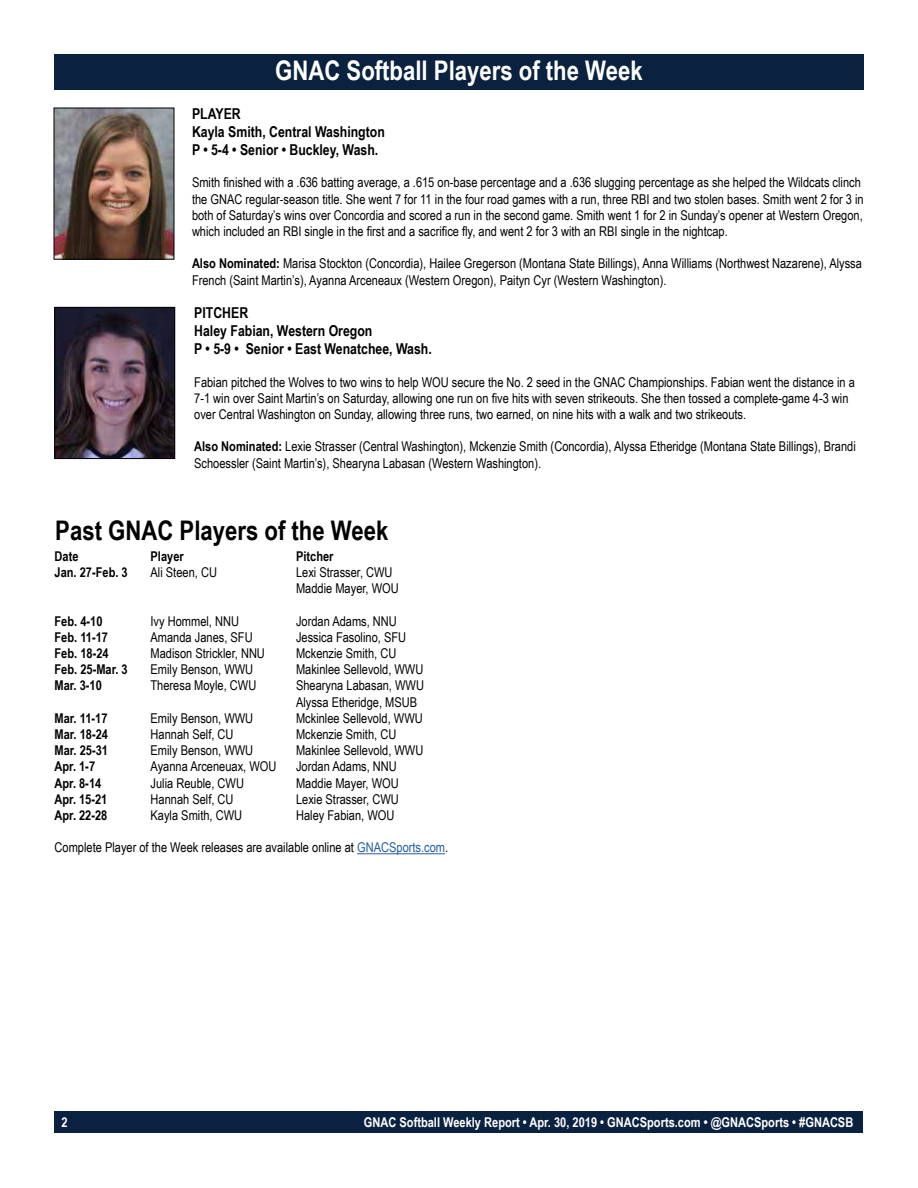
<style>
.page{position:relative;width:918px;height:1188px;background:#fff}
.page>*{position:absolute;margin:0;border:0;box-sizing:border-box;transform-origin:0 0}
.t1{font:700 27px "Arial Narrow";color:#fff}
.t2{font:700 27px "Arial Narrow";color:#000}
.t3{font:700 15px/18px "Arial Narrow";color:#000}
.t4{font:13.5px/16.2px "Arial Narrow";color:#000}
.t5{font:700 13.5px "Arial Narrow";color:#000}
.t6{font:700 13.5px "Arial Narrow";color:#fff}
.s1{font-weight:700}
.s2{color:#215e9e}
</style>
<div class="page">
<div style="left:55px;top:1111px;width:808px;height:22px;background:#0a2240"></div>
<div style="left:54px;top:54px;width:810px;height:36px;background:#0a2240"></div>
<img style="left:56px;top:110px;width:116px;height:148px">
<div style="left:54px;top:108px;width:120px;height:152px;border:1px solid #000"></div>
<hr style="left:357px;top:853px;width:88px;height:1px;background:#215e9e">
<img style="left:56px;top:309px;width:117px;height:148px">
<div style="left:54px;top:307px;width:121px;height:152px;border:1px solid #000"></div>
<h1 class="t1" style="left:275px;top:50px;width:369px">GNAC Softball Players of the Week</h1>
<p class="t3" style="left:192px;top:104px;width:194px">PLAYER<br>Kayla Smith, Central Washington<br>P • 5-4 • Senior • Buckley, Wash.</p>
<p class="t4" style="left:192px;top:174px;width:673px">Smith finished with a .636 batting average, a .615 on-base percentage and a .636 slugging percentage as she helped the Wildcats clinch the GNAC regular-season title. She went 7 for 11 in the four road games with a run, three RBI and two stolen bases. Smith went 2 for 3 in both of Saturday’s wins over Concordia and scored a run in the second game. Smith went 1 for 2 in Sunday’s opener at Western Oregon, which included an RBI single in the first and a sacrifice fly, and went 2 for 3 with an RBI single in the nightcap.</p>
<p class="t4" style="left:192px;top:255px;width:672px"><span class="s1">Also Nominated:</span> Marisa Stockton (Concordia), Hailee Gregerson (Montana State Billings), Anna Williams (Northwest Nazarene), Alyssa<br>French (Saint Martin’s), Ayanna Arceneaux (Western Oregon), Paityn Cyr (Western Washington).</p>
<p class="t3" style="left:194px;top:303px;width:239px">PITCHER<br>Haley Fabian, Western Oregon<br>P • 5-9 • Senior • East Wenatchee, Wash.</p>
<p class="t4" style="left:194px;top:373px;width:662px">Fabian pitched the Wolves to two wins to help WOU secure the No. 2 seed in the GNAC Championships. Fabian went the distance in a<br>7-1 win over Saint Martin’s on Saturday, allowing one run on five hits with seven strikeouts. She then tossed a complete-game 4-3 win over Central Washington on Sunday, allowing three runs, two earned, on nine hits with a walk and two strikeouts.</p>
<p class="t4" style="left:194px;top:438px;width:663px"><span class="s1">Also Nominated:</span> Lexie Strasser (Central Washington), Mckenzie Smith (Concordia), Alyssa Etheridge (Montana State Billings), Brandi<br>Schoessler (Saint Martin’s), Shearyna Labasan (Western Washington).</p>
<h1 class="t2" style="left:55px;top:510px;width:335px">Past GNAC Players of the Week</h1>
<p class="t5" style="left:55px;top:546px;width:25px">Date</p>
<p class="t5" style="left:151px;top:546px;width:35px">Player</p>
<p class="t5" style="left:296px;top:546px;width:39px">Pitcher</p>
<p class="t5" style="left:55px;top:562px;width:75px">Jan. 27-Feb. 3</p>
<p class="t4" style="left:151px;top:564px;width:68px">Ali Steen, CU</p>
<p class="t4" style="left:296px;top:564px;width:104px">Lexi Strasser, CWU<br>Maddie Mayer, WOU</p>
<p class="t5" style="left:55px;top:611px;width:49px">Feb. 4-10</p>
<p class="t4" style="left:151px;top:612px;width:90px">Ivy Hommel, NNU</p>
<p class="t4" style="left:296px;top:612px;width:102px">Jordan Adams, NNU</p>
<p class="t5" style="left:55px;top:627px;width:55px">Feb. 11-17</p>
<p class="t4" style="left:151px;top:628px;width:104px">Amanda Janes, SFU</p>
<p class="t4" style="left:296px;top:628px;width:112px">Jessica Fasolino, SFU</p>
<p class="t5" style="left:55px;top:643px;width:56px">Feb. 18-24</p>
<p class="t4" style="left:151px;top:645px;width:116px">Madison Strickler, NNU</p>
<p class="t4" style="left:296px;top:645px;width:102px">Mckenzie Smith, CU</p>
<p class="t5" style="left:55px;top:659px;width:75px">Feb. 25-Mar. 3</p>
<p class="t4" style="left:151px;top:661px;width:104px">Emily Benson, WWU</p>
<p class="t4" style="left:296px;top:661px;width:129px">Makinlee Sellevold, WWU</p>
<p class="t5" style="left:55px;top:675px;width:49px">Mar. 3-10</p>
<p class="t4" style="left:151px;top:677px;width:107px">Theresa Moyle, CWU</p>
<p class="t4" style="left:296px;top:677px;width:129px">Shearyna Labasan, WWU<br>Alyssa Etheridge, MSUB</p>
<p class="t5" style="left:55px;top:708px;width:54px">Mar. 11-17</p>
<p class="t4" style="left:151px;top:709px;width:104px">Emily Benson, WWU</p>
<p class="t4" style="left:296px;top:709px;width:128px">Mckinlee Sellevold, WWU</p>
<p class="t5" style="left:55px;top:724px;width:55px">Mar. 18-24</p>
<p class="t4" style="left:151px;top:726px;width:85px">Hannah Self, CU</p>
<p class="t4" style="left:296px;top:726px;width:102px">Mckenzie Smith, CU</p>
<p class="t5" style="left:55px;top:740px;width:55px">Mar. 25-31</p>
<p class="t4" style="left:151px;top:742px;width:104px">Emily Benson, WWU</p>
<p class="t4" style="left:296px;top:742px;width:129px">Makinlee Sellevold, WWU</p>
<p class="t5" style="left:55px;top:756px;width:42px">Apr. 1-7</p>
<p class="t4" style="left:151px;top:758px;width:127px">Ayanna Arceneuax, WOU</p>
<p class="t4" style="left:296px;top:758px;width:102px">Jordan Adams, NNU</p>
<p class="t5" style="left:55px;top:773px;width:48px">Apr. 8-14</p>
<p class="t4" style="left:151px;top:774px;width:95px">Julia Reuble, CWU</p>
<p class="t4" style="left:296px;top:774px;width:104px">Maddie Mayer, WOU</p>
<p class="t5" style="left:55px;top:789px;width:54px">Apr. 15-21</p>
<p class="t4" style="left:151px;top:790px;width:85px">Hannah Self, CU</p>
<p class="t4" style="left:296px;top:790px;width:104px">Lexie Strasser, CWU</p>
<p class="t5" style="left:55px;top:805px;width:54px">Apr. 22-28</p>
<p class="t4" style="left:151px;top:807px;width:93px">Kayla Smith, CWU</p>
<p class="t4" style="left:296px;top:807px;width:100px">Haley Fabian, WOU</p>
<p class="t4" style="left:55px;top:839px;width:395px">Complete Player of the Week releases are available online at <span class="s2">GNACSports.com</span>.</p>
<p class="t6" style="left:61px;top:1112px;width:8px">2</p>
<p class="t6" style="left:364px;top:1112px;width:491px">GNAC Softball Weekly Report • Apr. 30, 2019 • GNACSports.com • @GNACSports • #GNACSB</p>
</div>
